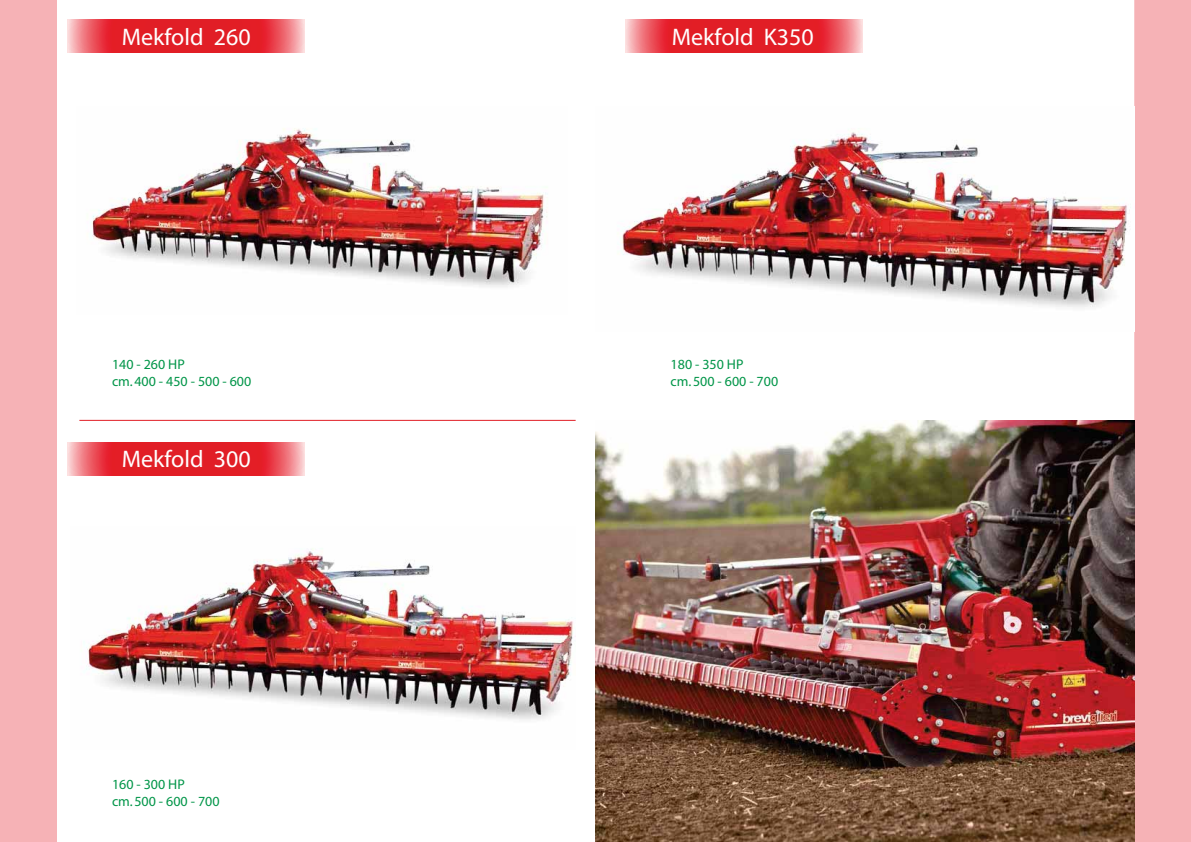
<style>
.page{position:relative;width:1191px;height:842px;background:#fff}
.page>*{position:absolute;margin:0;border:0;box-sizing:border-box;transform-origin:0 0}
.t1{font:24px "Gill Sans";color:#fff}
.t2{font:14px "Gill Sans";color:#009548}
.t3{font:700 14px "Gill Sans";color:#009548}
</style>
<div class="page">
<div style="left:1134px;top:0;width:57px;height:842px;background:#f6b2b6"></div>
<div style="left:0;top:0;width:57px;height:842px;background:#f6b2b6"></div>
<hr style="left:79px;top:420px;width:496px;height:1px;background:#e11e26">
<img style="left:90px;top:128px;width:458px;height:159px">
<img style="left:86px;top:548px;width:487px;height:172px">
<img style="left:621px;top:132px;width:509px;height:176px">
<svg style="left:67px;top:443px;width:237px;height:33px;background:#e63a42"></svg>
<svg style="left:67px;top:20px;width:237px;height:33px;background:#e63a42"></svg>
<svg style="left:625px;top:20px;width:237px;height:33px;background:#e63a42"></svg>
<img style="left:595px;top:421px;width:539px;height:421px">
<h1 class="t1" style="left:122px;top:28px;width:130px">Mekfold 260</h1>
<h1 class="t1" style="left:672px;top:28px;width:143px">Mekfold K350</h1>
<p class="t3" style="left:112px;top:359px;width:74px">140 - 260 HP</p>
<p class="t2" style="left:112px;top:376px;width:141px">cm. 400 - 450 - 500 - 600</p>
<h1 class="t1" style="left:122px;top:451px;width:130px">Mekfold 300</h1>
<p class="t3" style="left:112px;top:779px;width:74px">160 - 300 HP</p>
<p class="t2" style="left:112px;top:796px;width:109px">cm. 500 - 600 - 700</p>
<p class="t3" style="left:670px;top:359px;width:74px">180 - 350 HP</p>
<p class="t2" style="left:670px;top:376px;width:109px">cm. 500 - 600 - 700</p>
</div>
